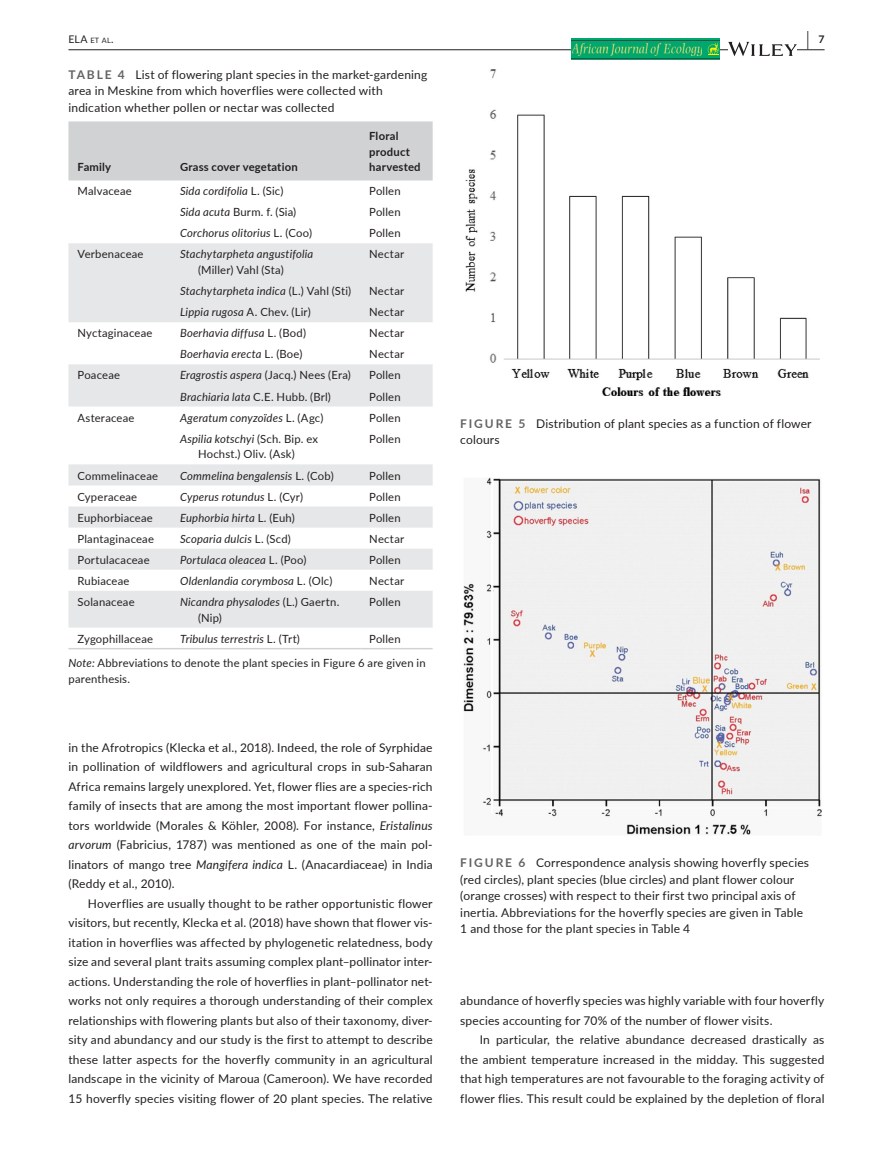
<style>
.page{position:relative;width:893px;height:1174px;background:#fff}
.page>*{position:absolute;margin:0;border:0;box-sizing:border-box;transform-origin:0 0}
.t1{font:700 19.5px "Lato";color:#231f20;scale:.43 1}
.t2{font:12px/19.5px "Lato";letter-spacing:.015em;color:#231f20}
.t3{font:italic 11.25px/15.8px "Lato";letter-spacing:.015em;color:#231f20}
.t4{font:11.25px/15.8px "Lato";letter-spacing:.015em;color:#231f20;text-align:center}
.t5{font:700 11.25px/15.8px "Lato";letter-spacing:.02em;color:#231f20}
.t6{font:10.5px "Lato";color:#231f20}
.s1{font-size:7.35px}
.s2{font-weight:700;color:#636366}
.s3{font-style:normal}
.s4{font-style:italic}
</style>
<div class="page">
<hr style="left:68px;top:49px;width:756px;height:1px;background:#231f20">
<div style="left:571px;top:38px;width:149px;height:22px;background:#00a86d"></div>
<img style="left:572px;top:44px;width:130px;height:11px">
<svg style="left:708px;top:42px;width:10px;height:13px"></svg>
<hr style="left:571px;top:40px;width:149px;height:1px;background:#295245">
<hr style="left:571px;top:58px;width:149px;height:1px;background:#295245">
<svg style="left:728px;top:42px;width:69px;height:14px"></svg>
<div style="left:68px;top:121px;width:365px;height:59px;background:#d1d2d4"></div>
<svg style="left:68px;top:243px;width:365px;height:384px;fill:#e6e7e9"></svg>
<hr style="left:68px;top:648px;width:103px;height:1px;background:#d1d2d4">
<hr style="left:171px;top:648px;width:189px;height:1px;background:#d1d2d4">
<hr style="left:360px;top:648px;width:73px;height:1px;background:#d1d2d4">
<img style="left:466px;top:69px;width:353px;height:326px">
<img style="left:463px;top:477px;width:359px;height:358px">
<p class="t6" style="left:68px;top:31px;width:47px">ELA <span class="s1">et al</span>.</p>
<h1 class="t1" style="left:807px;top:25px;width:43px">| <sup>7</sup></h1>
<p class="t2" style="left:68px;top:66px;width:360px;line-height:16.5px"><span class="s2">TABLE 4</span> List of flowering plant species in the market-gardening area in Meskine from which hoverflies were collected with indication whether pollen or nectar was collected</p>
<p class="t5" style="left:77px;top:159px;width:35px">Family</p>
<p class="t5" style="left:180px;top:159px;width:119px">Grass cover vegetation</p>
<p class="t5" style="left:369px;top:127px;width:53px">Floral product harvested</p>
<p class="t4" style="left:77px;top:183px;width:56px">Malvaceae</p>
<p class="t3" style="left:180px;top:183px;width:105px">Sida cordifolia <span class="s3">L. (Sic)</span></p>
<p class="t4" style="left:369px;top:183px;width:33px">Pollen</p>
<p class="t4" style="left:180px;top:204px;width:118px"><span class="s4">Sida acuta</span> Burm. f. (Sia)</p>
<p class="t4" style="left:369px;top:204px;width:33px">Pollen</p>
<p class="t3" style="left:180px;top:225px;width:134px">Corchorus olitorius <span class="s3">L. (Coo)</span></p>
<p class="t4" style="left:369px;top:225px;width:33px">Pollen</p>
<p class="t4" style="left:77px;top:246px;width:68px">Verbenaceae</p>
<p class="t3" style="left:180px;top:246px;width:135px">Stachytarpheta angustifolia</p>
<p class="t4" style="left:198px;top:262px;width:87px">(Miller) Vahl (Sta)</p>
<p class="t4" style="left:369px;top:246px;width:37px">Nectar</p>
<p class="t3" style="left:180px;top:283px;width:173px">Stachytarpheta indica <span class="s3">(L.) Vahl (Sti)</span></p>
<p class="t4" style="left:369px;top:283px;width:37px">Nectar</p>
<p class="t3" style="left:180px;top:304px;width:132px">Lippia rugosa <span class="s3">A. Chev. (Lir)</span></p>
<p class="t4" style="left:369px;top:304px;width:37px">Nectar</p>
<p class="t4" style="left:77px;top:325px;width:76px">Nyctaginaceae</p>
<p class="t3" style="left:180px;top:325px;width:127px">Boerhavia diffusa <span class="s3">L. (Bod)</span></p>
<p class="t4" style="left:369px;top:325px;width:37px">Nectar</p>
<p class="t3" style="left:180px;top:346px;width:124px">Boerhavia erecta <span class="s3">L. (Boe)</span></p>
<p class="t4" style="left:369px;top:346px;width:37px">Nectar</p>
<p class="t4" style="left:77px;top:367px;width:44px">Poaceae</p>
<p class="t3" style="left:180px;top:367px;width:172px">Eragrostis aspera <span class="s3">(Jacq.) Nees (Era)</span></p>
<p class="t4" style="left:369px;top:367px;width:33px">Pollen</p>
<p class="t3" style="left:180px;top:388px;width:152px">Brachiaria lata <span class="s3">C.E. Hubb. (Brl)</span></p>
<p class="t4" style="left:369px;top:388px;width:33px">Pollen</p>
<p class="t4" style="left:77px;top:409px;width:59px">Asteraceae</p>
<p class="t3" style="left:180px;top:409px;width:145px">Ageratum conyzoïdes <span class="s3">L. (Agc)</span></p>
<p class="t4" style="left:369px;top:409px;width:33px">Pollen</p>
<p class="t4" style="left:180px;top:430px;width:140px"><span class="s4">Aspilia kotschyi</span> (Sch. Bip. ex<br>Hochst.) Oliv. (Ask)</p>
<p class="t4" style="left:369px;top:430px;width:33px">Pollen</p>
<p class="t4" style="left:77px;top:467px;width:82px">Commelinaceae</p>
<p class="t3" style="left:180px;top:467px;width:155px">Commelina bengalensis <span class="s3">L. (Cob)</span></p>
<p class="t4" style="left:369px;top:467px;width:33px">Pollen</p>
<p class="t4" style="left:77px;top:488px;width:61px">Cyperaceae</p>
<p class="t3" style="left:180px;top:488px;width:125px">Cyperus rotundus <span class="s3">L. (Cyr)</span></p>
<p class="t4" style="left:369px;top:488px;width:33px">Pollen</p>
<p class="t4" style="left:77px;top:509px;width:77px">Euphorbiaceae</p>
<p class="t3" style="left:180px;top:509px;width:116px">Euphorbia hirta <span class="s3">L. (Euh)</span></p>
<p class="t4" style="left:369px;top:509px;width:33px">Pollen</p>
<p class="t4" style="left:77px;top:530px;width:78px">Plantaginaceae</p>
<p class="t3" style="left:180px;top:530px;width:112px">Scoparia dulcis <span class="s3">L. (Scd)</span></p>
<p class="t4" style="left:369px;top:530px;width:37px">Nectar</p>
<p class="t4" style="left:77px;top:551px;width:74px">Portulacaceae</p>
<p class="t3" style="left:180px;top:551px;width:128px">Portulaca oleacea <span class="s3">L. (Poo)</span></p>
<p class="t4" style="left:369px;top:551px;width:33px">Pollen</p>
<p class="t4" style="left:77px;top:572px;width:54px">Rubiaceae</p>
<p class="t3" style="left:180px;top:572px;width:154px">Oldenlandia corymbosa <span class="s3">L. (Olc)</span></p>
<p class="t4" style="left:369px;top:572px;width:37px">Nectar</p>
<p class="t4" style="left:77px;top:593px;width:59px">Solanaceae</p>
<p class="t3" style="left:198px;top:593px;width:143px;text-indent:-18px">Nicandra physalodes <span class="s3">(L.) Gaertn. (Nip)</span></p>
<p class="t4" style="left:369px;top:593px;width:33px">Pollen</p>
<p class="t4" style="left:77px;top:630px;width:77px">Zygophillaceae</p>
<p class="t3" style="left:180px;top:630px;width:121px">Tribulus terrestris <span class="s3">L. (Trt)</span></p>
<p class="t4" style="left:369px;top:630px;width:33px">Pollen</p>
<p class="t4" style="left:69px;top:655px;width:359px;text-align:left"><span class="s4">Note:</span> Abbreviations to denote the plant species in Figure 6 are given in parenthesis.</p>
<p class="t2" style="left:68px;top:737px;width:366px;text-align:justify">in the Afrotropics (Klecka et al., 2018). Indeed, the role of Syrphidae in pollination of wildflowers and agricultural crops in sub-Saharan Africa remains largely unexplored. Yet, flower flies are a species-rich family of insects that are among the most important flower pollina&shy;tors worldwide (Morales &amp; Köhler, 2008). For instance, <span class="s4">Eristalinus arvorum</span> (Fabricius, 1787) was mentioned as one of the main pol&shy;linators of mango tree <span class="s4">Mangifera indica</span> L. (Anacardiaceae) in India (Reddy et al., 2010).</p>
<p class="t2" style="left:68px;top:893px;width:366px;text-align:justify;text-indent:20px">Hoverflies are usually thought to be rather opportunistic flower visitors, but recently, Klecka et al. (2018) have shown that flower vis&shy;itation in hoverflies was affected by phylogenetic relatedness, body size and several plant traits assuming complex plant–pollinator inter&shy;actions. Understanding the role of hoverflies in plant–pollinator net&shy;works not only requires a thorough understanding of their complex relationships with flowering plants but also of their taxonomy, diver&shy;sity and abundancy and our study is the first to attempt to describe these latter aspects for the hoverfly community in an agricultural landscape in the vicinity of Maroua (Cameroon). We have recorded 15 hoverfly species visiting flower of 20 plant species. The relative</p>
<p class="t2" style="left:460px;top:414px;width:353px;line-height:16.5px"><span class="s2">FIGURE 5</span> Distribution of plant species as a function of flower colours</p>
<p class="t2" style="left:460px;top:854px;width:350px;line-height:16.5px"><span class="s2">FIGURE 6</span> Correspondence analysis showing hoverfly species (red circles), plant species (blue circles) and plant flower colour (orange crosses) with respect to their first two principal axis of inertia. Abbreviations for the hoverfly species are given in Table 1 and those for the plant species in Table 4</p>
<p class="t2" style="left:460px;top:990px;width:366px">abundance of hoverfly species was highly variable with four hoverfly species accounting for 70% of the number of flower visits.</p>
<p class="t2" style="left:460px;top:1029px;width:366px;text-align:justify;text-indent:20px">In particular, the relative abundance decreased drastically as the ambient temperature increased in the midday. This suggested that high temperatures are not favourable to the foraging activity of flower flies. This result could be explained by the depletion of floral</p>
</div>
